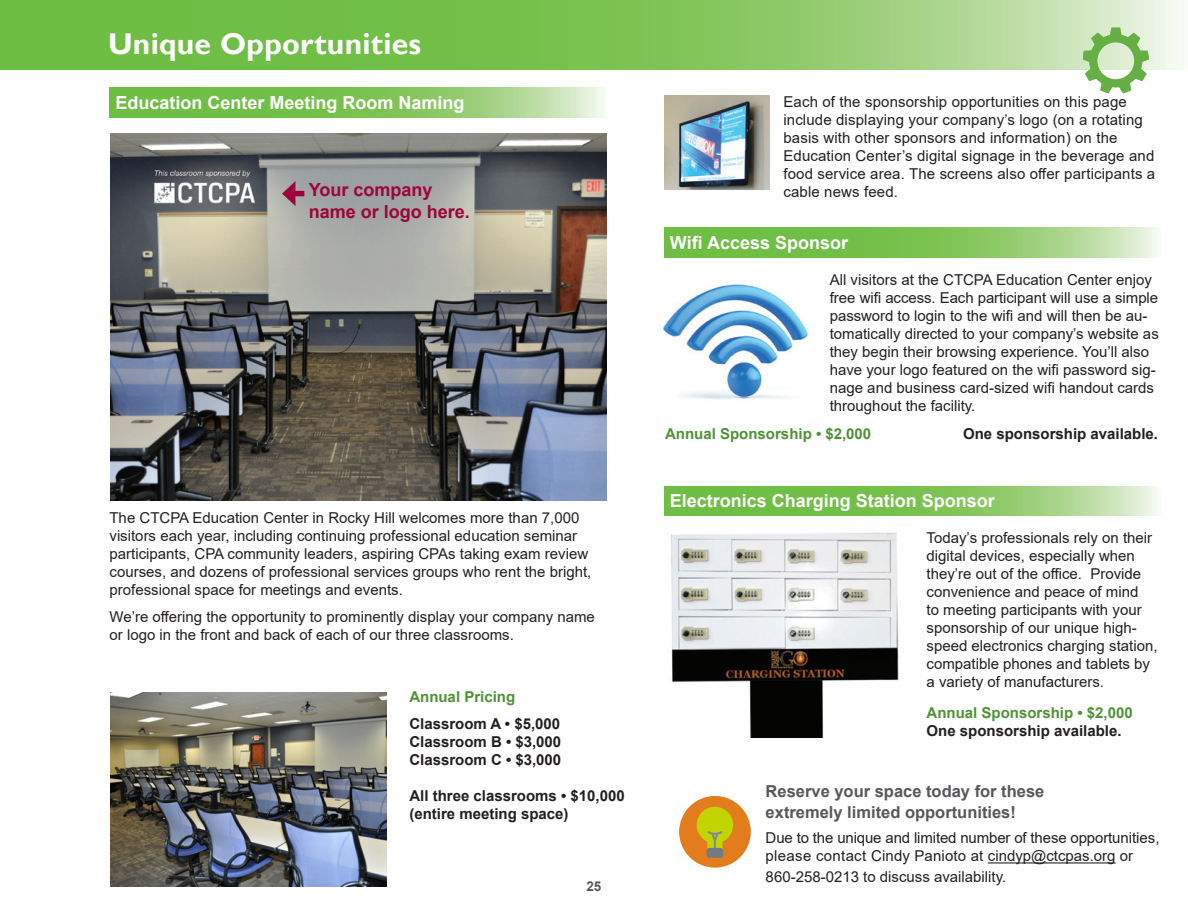
<style>
.page{position:relative;width:1188px;height:918px;background:#fff}
.page>*{position:absolute;margin:0;border:0;box-sizing:border-box;transform-origin:0 0}
.t1{font:700 30px "Gill Sans";letter-spacing:.01em;color:#fff}
.t2{font:700 18px "Arial";color:#fff}
.t3{font:700 18px/21.6px "Arial";color:#9d053a}
.t4{font:700 16.5px/21px "Arial";color:#57585a}
.t5{font:15px/18px "Arial";color:#231f20}
.t6{font:700 15px/18px "Arial";color:#231f20;text-align:justify}
.t7{font:700 15px "Arial";color:#4f9236}
.t8{font:700 13.5px "Arial";color:#57585a}
</style>
<div class="page">
<img style="left:111px;top:134px;width:495px;height:366px">
<img style="left:111px;top:692px;width:276px;height:194px">
<img style="left:671px;top:532px;width:228px;height:206px">
<img style="left:663px;top:284px;width:145px;height:116px">
<hr style="left:988px;top:862px;width:128px;height:2px;background:#231f20">
<img style="left:665px;top:96px;width:105px;height:94px">
<svg style="left:110px;top:88px;width:493px;height:29px;background:#8bc966"></svg>
<svg style="left:664px;top:228px;width:493px;height:29px;background:#8ac966"></svg>
<svg style="left:664px;top:486px;width:493px;height:30px;background:#8ac966"></svg>
<div style="left:291px;top:191px;width:13px;height:5px;background:#9d053a"></div>
<svg style="left:282px;top:181px;width:13px;height:25px"></svg>
<svg style="left:0;top:0;width:1179px;height:69px;background:#89c864"></svg>
<svg style="left:1083px;top:28px;width:66px;height:65px"></svg>
<div style="left:679px;top:796px;width:72px;height:72px;background:#e37c1c;border-radius:50%"></div>
<svg style="left:697px;top:807px;width:36px;height:42px"></svg>
<div style="left:707px;top:848px;width:16px;height:10px;background:#6f7c83;border-radius:3px"></div>
<p class="t1" style="left:108px;top:26px;width:315px">Unique Opportunities</p>
<p class="t2" style="left:115px;top:90px;width:351px">Education Center Meeting Room Naming</p>
<p class="t3" style="left:309px;top:179px;width:163px">Your company name or logo here.</p>
<p class="t5" style="left:110px;top:509px;width:483px">The CTCPA Education Center in Rocky Hill welcomes more than 7,000 visitors each year, including continuing professional education seminar participants, CPA community leaders, aspiring CPAs taking exam review courses, and dozens of professional services groups who rent the bright, professional space for meetings and events.</p>
<p class="t5" style="left:110px;top:608px;width:487px">We’re offering the opportunity to prominently display your company name or logo in the front and back of each of our three classrooms.</p>
<p class="t7" style="left:409px;top:687px;width:107px">Annual Pricing</p>
<p class="t6" style="left:409px;top:715px;width:153px">Classroom A • $5,000<br>Classroom B • $3,000<br>Classroom C • $3,000</p>
<p class="t6" style="left:409px;top:787px;width:217px">All three classrooms • $10,000 (entire meeting space)</p>
<p class="t8" style="left:586px;top:877px;width:17px">25</p>
<p class="t5" style="left:783px;top:92px;width:373px">Each of the sponsorship opportunities on this page include displaying your company’s logo (on a rotating basis with other sponsors and information) on the Education Center’s digital signage in the beverage and food service area. The screens also offer participants a cable news feed.</p>
<p class="t2" style="left:670px;top:230px;width:180px">Wifi Access Sponsor</p>
<p class="t5" style="left:830px;top:270px;width:331px">All visitors at the CTCPA Education Center enjoy free wifi access. Each participant will use a simple password to login to the wifi and will then be au&shy;tomatically directed to your company’s website as they begin their browsing experience. You’ll also have your logo featured on the wifi password sig&shy;nage and business card-sized wifi handout cards throughout the facility.</p>
<p class="t7" style="left:665px;top:423px;width:208px">Annual Sponsorship • $2,000</p>
<p class="t6" style="left:963px;top:425px;width:197px">One sponsorship available.</p>
<p class="t2" style="left:670px;top:488px;width:327px">Electronics Charging Station Sponsor</p>
<p class="t5" style="left:927px;top:529px;width:232px">Today’s professionals rely on their digital devices, especially when they’re out of the office. Provide convenience and peace of mind<br>to meeting participants with your sponsorship of our unique high&shy;speed electronics charging station, compatible phones and tablets by a variety of manufacturers.</p>
<p class="t7" style="left:927px;top:702px;width:208px">Annual Sponsorship • $2,000</p>
<p class="t6" style="left:927px;top:722px;width:197px">One sponsorship available.</p>
<p class="t4" style="left:766px;top:781px;width:280px">Reserve your space today for these extremely limited opportunities!</p>
<p class="t5" style="left:766px;top:829px;width:395px">Due to the unique and limited number of these opportunities, please contact Cindy Panioto at cindyp@ctcpas.org or</p>
<p class="t5" style="left:766px;top:868px;width:242px">860-258-0213 to discuss availability.</p>
</div>
